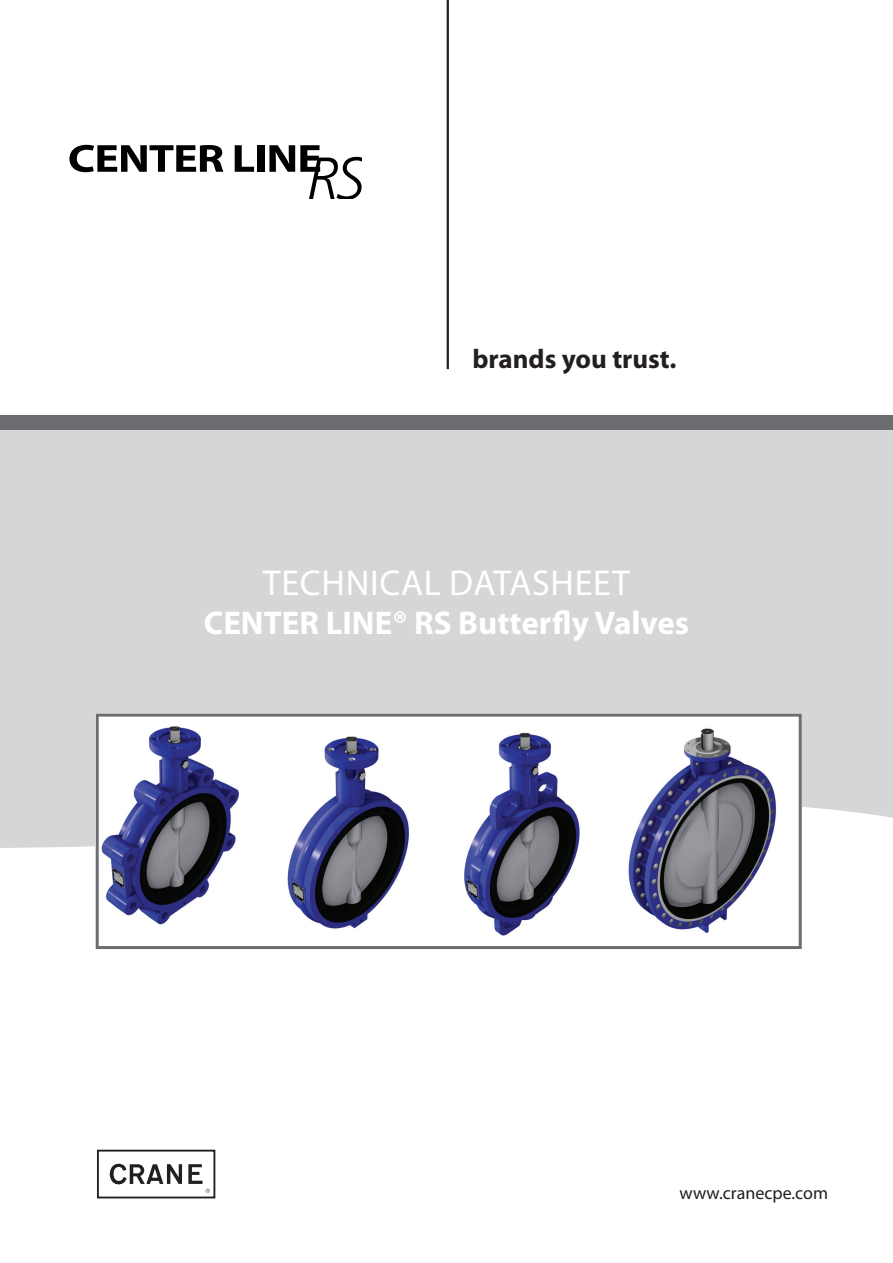
<style>
.page{position:relative;width:893px;height:1263px;background:#fff}
.page>*{position:absolute;margin:0;border:0;box-sizing:border-box;transform-origin:0 0}
.t1{font:36px "Myriad Pro";letter-spacing:.02em;color:#fff}
.t2{font:700 33px "Myriad Pro";color:#fff}
.t3{font:700 27px "Myriad Pro";color:#231f20}
.t4{font:18px "Myriad Pro";color:#231f20}
</style>
<div class="page">
<svg style="left:69px;top:145px;width:154px;height:27px"></svg>
<svg style="left:235px;top:145px;width:19px;height:27px"></svg>
<div style="left:257px;top:145px;width:7px;height:27px;background:#000"></div>
<svg style="left:269px;top:145px;width:92px;height:54px"></svg>
<div style="left:0;top:430px;width:893px;height:419px;background:#d5d6d8"></div>
<div style="left:0;top:415px;width:893px;height:15px;background:#6c6d70"></div>
<hr style="left:447px;top:0;width:2px;height:369px;background:#231f20">
<div style="left:97px;top:1150px;width:118px;height:48px;border:2px solid #231f20"></div>
<svg style="left:110px;top:1164px;width:72px;height:20px"></svg>
<svg style="left:188px;top:1164px;width:22px;height:29px"></svg>
<img style="left:100px;top:717px;width:698px;height:219px">
<div style="left:96px;top:713px;width:706px;height:236px;border:3px solid #6c6d70"></div>
<p class="t3" style="left:472px;top:342px;width:206px">brands you trust.</p>
<p class="t1" style="left:263px;top:560px;width:369px">TECHNICAL DATASHEET</p>
<p class="t2" style="left:204px;top:602px;width:487px">CENTER LINE® RS Butterfly Valves</p>
<p class="t4" style="left:680px;top:1181px;width:150px">www.cranecpe.com</p>
</div>
